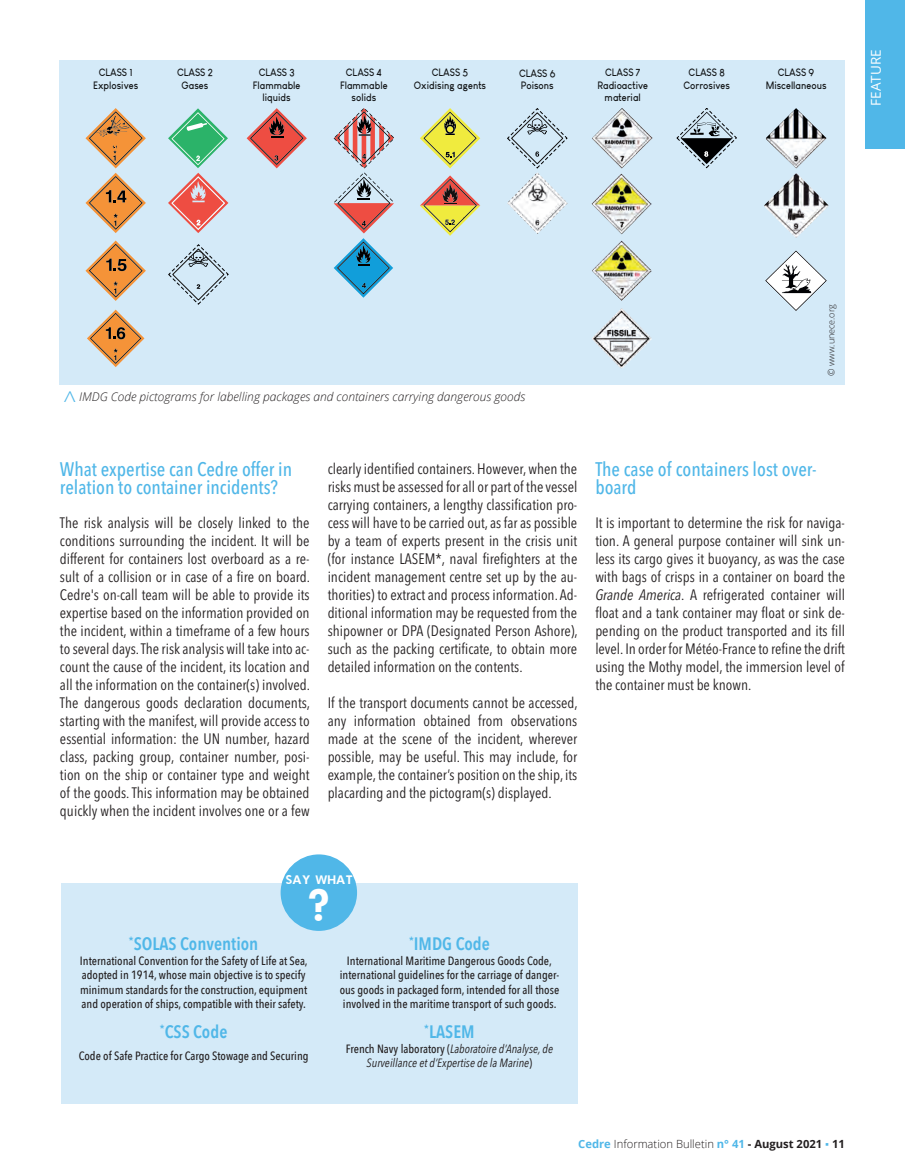
<style>
.page{position:relative;width:905px;height:1173px;background:#fff}
.page>*{position:absolute;margin:0;border:0;box-sizing:border-box;transform-origin:0 0}
.t1{font:700 48px "Futura Book";color:#fff}
.t2{font:italic 300 24px "Open Sans";color:#50b7e8}
.Sous-titre_dossier{font:500 condensed 19.5px/18px "Avenir Next LT Pro";color:#50b7e8}
.t3{font:600 18px "Avenir Next Condensed";color:#50b7e8}
.Texte_courant{font:condensed 15px/18px "Avenir Next LT Pro";color:#231f20;text-align:justify}
.t4{font:13.5px "Open Sans";color:#fff}
.t5{font:700 13.5px "Futura Book";color:#fff}
.t6{font:500 12px/14.4px "Avenir Next Condensed";color:#231f20}
.t7{font:italic 12px/14.4px "Avenir Next Condensed";color:#231f20;text-align:center}
.t8{font:italic 300 12px "Open Sans";color:#231f20}
.t9{font:300 11.25px "Open Sans";color:#231f20}
.t10{font:700 10.5px/12.3px "Louis George Cafe";color:#111416;text-align:center;scale:.9 1}
.t11{font:300 9px "Open Sans";color:#231f20}
.s1{font-style:italic}
.s2{font-weight:500;font-style:normal}
.s3{font-weight:700;color:#50b7e8}
.s4{font-weight:700}
.s5{font-family:"Calibri";font-weight:400;color:#50b7e8}
</style>
<div class="page">
<div style="left:865px;top:0;width:40px;height:149px;background:#50b7e8"></div>
<div style="left:61px;top:883px;width:517px;height:221px;background:#d4eaf8"></div>
<div style="left:281px;top:854px;width:76px;height:77px;background:#50b7e8;border-radius:50%"></div>
<div style="left:60px;top:60px;width:785px;height:324px;background:#d4eaf8"></div>
<svg style="left:85px;top:108px;width:61px;height:125px"></svg>
<svg style="left:85px;top:240px;width:61px;height:61px"></svg>
<svg style="left:87px;top:310px;width:57px;height:57px"></svg>
<svg style="left:168px;top:108px;width:60px;height:125px"></svg>
<svg style="left:168px;top:244px;width:60px;height:61px"></svg>
<svg style="left:247px;top:108px;width:60px;height:60px"></svg>
<svg style="left:334px;top:108px;width:60px;height:190px"></svg>
<img style="left:507px;top:173px;width:60px;height:60px">
<svg style="left:507px;top:108px;width:60px;height:60px"></svg>
<svg style="left:420px;top:175px;width:60px;height:61px"></svg>
<svg style="left:420px;top:108px;width:60px;height:60px"></svg>
<img style="left:592px;top:240px;width:60px;height:61px">
<img style="left:592px;top:308px;width:60px;height:60px">
<img style="left:592px;top:108px;width:60px;height:61px">
<svg style="left:676px;top:108px;width:61px;height:60px"></svg>
<img style="left:766px;top:108px;width:60px;height:60px">
<img style="left:766px;top:251px;width:60px;height:60px">
<img style="left:764px;top:173px;width:64px;height:65px">
<img style="left:591px;top:173px;width:61px;height:61px">
<p class="t10" style="left:93px;top:66px;width:52px">CLASS 1<br>Explosives</p>
<p class="t10" style="left:177px;top:66px;width:41px">CLASS 2<br>Gases</p>
<p class="t10" style="left:253px;top:66px;width:54px">CLASS 3<br>Flammable liquids</p>
<p class="t10" style="left:340px;top:66px;width:54px">CLASS 4<br>Flammable solids</p>
<p class="t10" style="left:519px;top:66px;width:42px;text-align:left">CLASS 6<br>Poisons</p>
<p class="t10" style="left:414px;top:66px;width:82px">CLASS 5<br>Oxidising agents</p>
<p class="t10" style="left:597px;top:66px;width:58px">CLASS 7<br>Radioactive material</p>
<p class="t10" style="left:683px;top:66px;width:53px">CLASS 8<br>Corrosives</p>
<p class="t10" style="left:766px;top:66px;width:69px">CLASS 9<br>Miscellaneous</p>
<p class="t4" style="left:867px;top:106px;width:58px;rotate:-90deg">FEATURE</p>
<p class="t2" style="left:53px;top:404px;width:15px;rotate:-90deg">&gt;</p>
<p class="t8" style="left:79px;top:389px;width:448px">IMDG Code pictograms for labelling packages and containers carrying dangerous goods</p>
<p class="t11" style="left:825px;top:376px;width:73px;rotate:-90deg">© www.unece.org</p>
<p class="Sous-titre_dossier" style="left:60px;top:460px;width:234px">What expertise can Cedre offer in relation to container incidents?</p>
<p class="Texte_courant" style="left:60px;top:514px;width:252px">The risk analysis will be closely linked to the conditions surrounding the incident. It will be different for containers lost overboard as a re&shy;sult of a collision or in case of a fire on board.<br>Cedre's on-call team will be able to provide its expertise based on the information provided on the incident, within a timeframe of a few hours to several days. The risk analysis will take into ac&shy;count the cause of the incident, its location and all the information on the container(s) involved.<br>The dangerous goods declaration documents, starting with the manifest, will provide access to essential information: the UN number, hazard class, packing group, container number, posi&shy;tion on the ship or container type and weight of the goods. This information may be obtained quickly when the incident involves one or a few</p>
<p class="Texte_courant" style="left:328px;top:460px;width:252px">clearly identified containers. However, when the risks must be assessed for all or part of the vessel carrying containers, a lengthy classification pro&shy;cess will have to be carried out, as far as possible by a team of experts present in the crisis unit (for instance LASEM*, naval firefighters at the incident management centre set up by the au&shy;thorities) to extract and process information. Ad&shy;ditional information may be requested from the shipowner or DPA (Designated Person Ashore), such as the packing certificate, to obtain more detailed information on the contents.</p>
<p class="Texte_courant" style="left:328px;top:694px;width:252px">If the transport documents cannot be accessed, any information obtained from observations made at the scene of the incident, wherever possible, may be useful. This may include, for example, the container’s position on the ship, its placarding and the pictogram(s) displayed.</p>
<p class="Sous-titre_dossier" style="left:595px;top:460px;width:223px">The case of containers lost over&shy;board</p>
<p class="Texte_courant" style="left:595px;top:514px;width:251px">It is important to determine the risk for naviga&shy;tion. A general purpose container will sink un&shy;less its cargo gives it buoyancy, as was the case with bags of crisps in a container on board the <span class="s1">Grande America</span>. A refrigerated container will float and a tank container may float or sink de&shy;pending on the product transported and its fill level. In order for Météo-France to refine the drift using the Mothy model, the immersion level of the container must be known.</p>
<p class="t5" style="left:285px;top:872px;width:69px">SAY WHAT</p>
<p class="t1" style="left:306px;top:878px;width:27px">?</p>
<p class="t3" style="left:129px;top:928px;width:131px"><sup>*</sup>SOLAS Convention</p>
<p class="t6" style="left:80px;top:953px;width:229px">International Convention for the Safety of Life at Sea, adopted in 1914, whose main objective is to specify minimum standards for the construction, equipment and operation of ships, compatible with their safety.</p>
<p class="t3" style="left:160px;top:1016px;width:69px"><sup>*</sup>CSS Code</p>
<p class="t6" style="left:79px;top:1048px;width:231px">Code of Safe Practice for Cargo Stowage and Securing</p>
<p class="t3" style="left:409px;top:928px;width:82px"><sup>*</sup>IMDG Code</p>
<p class="t6" style="left:347px;top:953px;width:206px">International Maritime Dangerous Goods Code,</p>
<p class="t6" style="left:340px;top:968px;width:221px;text-align:justify">international guidelines for the carriage of danger&shy;ous goods in packaged form, intended for all those involved in the maritime transport of such goods.</p>
<p class="t3" style="left:424px;top:1016px;width:52px"><sup>*</sup>LASEM</p>
<p class="t7" style="left:346px;top:1041px;width:209px"><span class="s2">French Navy laboratory (</span>Laboratoire d’Analyse, de<br>Surveillance et d’Expertise de la Marine<span class="s2">)</span></p>
<p class="t9" style="left:578px;top:1136px;width:268px"><span class="s3">Cedre</span> Information Bulletin <span class="s3">n° 41</span> <span class="s4">- August 2021</span> <span class="s5">▪</span> <span class="s4">11</span></p>
</div>
